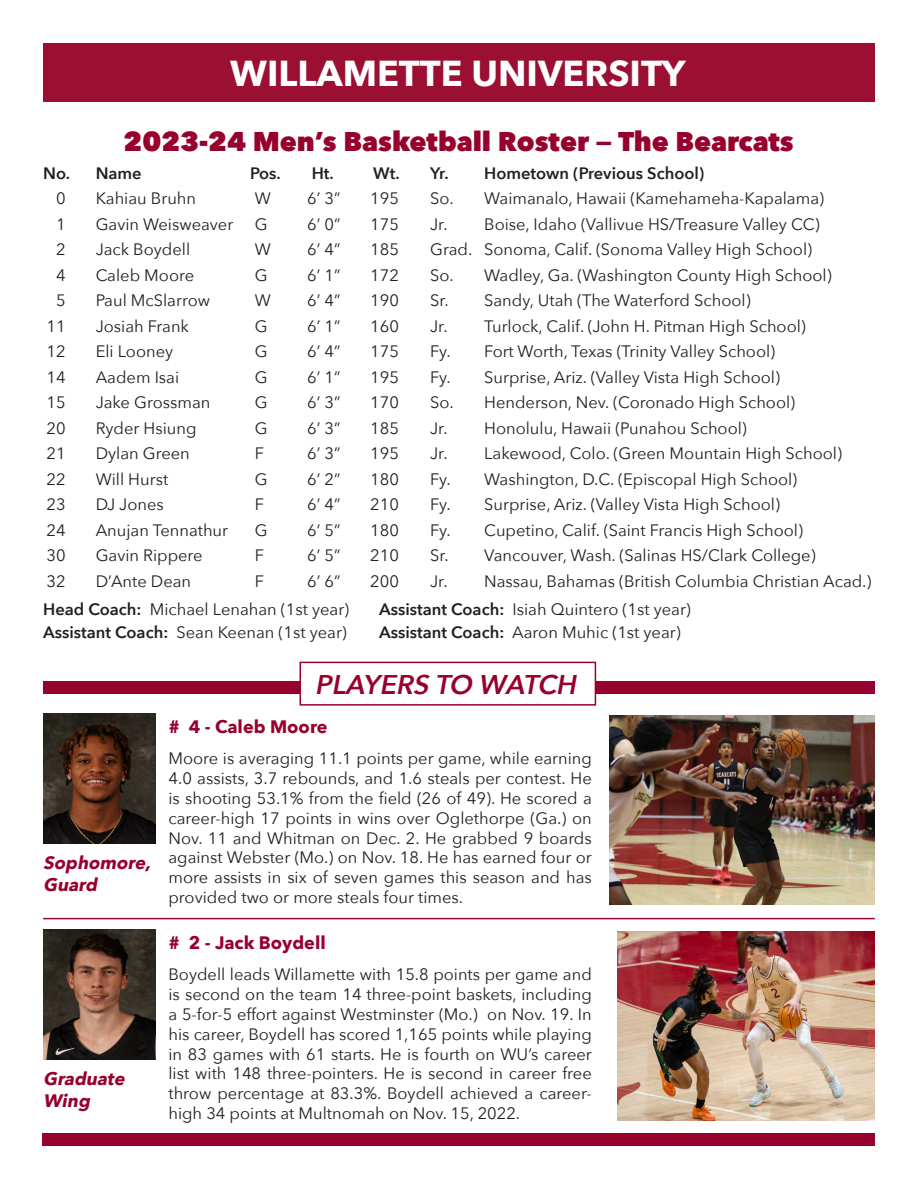
<style>
.page{position:relative;width:918px;height:1188px;background:#fff}
.page>*{position:absolute;margin:0;border:0;box-sizing:border-box;transform-origin:0 0}
.t1{font:700 36px "Avenir Next";color:#fff}
.t2{font:800 27px "Avenir Next";color:#98012d}
.t3{font:italic 600 27px "Avenir Next";color:#98012d}
.PTW__Name{font:700 18px "Avenir Next";color:#98012d}
.PTW__Name-2{font:italic 700 18px/21.6px "Avenir Next";color:#98012d}
.PTW__Details{font:16.5px/19.8px "Avenir Next";color:#231f20;text-align:justify}
.t4{font:600 16.5px "Avenir Next";color:#231f20}
.s1{font-weight:600}
</style>
<div class="page">
<div style="left:43px;top:43px;width:832px;height:59px;background:#9b0f32"></div>
<img style="left:610px;top:715px;width:265px;height:190px">
<img style="left:43px;top:713px;width:112px;height:130px">
<div style="left:43px;top:681px;width:831px;height:12px;background:#98012d"></div>
<div style="left:300px;top:662px;width:296px;height:44px;background:#fff;border:2px solid #98012d"></div>
<img style="left:617px;top:931px;width:258px;height:189px">
<img style="left:43px;top:929px;width:112px;height:130px">
<hr style="left:43px;top:918px;width:832px;height:1px;background:#98012d">
<div style="left:42px;top:1133px;width:833px;height:12px;background:#98012d"></div>
<p class="t1" style="left:230px;top:42px;width:457px">WILLAMETTE UNIVERSITY</p>
<p class="t2" style="left:124px;top:125px;width:672px">2023-24 Men’s Basketball Roster — The Bearcats</p>
<p class="t4" style="left:43px;top:159px;width:100px">No. Name</p>
<p class="t4" style="left:250px;top:159px;width:32px">Pos.</p>
<p class="t4" style="left:312px;top:159px;width:89px">Ht. Wt.</p>
<p class="t4" style="left:430px;top:159px;width:276px">Yr. Hometown (Previous School)</p>
<p class="PTW__Details" style="left:56px;top:188px;width:11px">0</p>
<p class="PTW__Details" style="left:96px;top:188px;width:102px">Kahiau Bruhn</p>
<p class="PTW__Details" style="left:255px;top:188px;width:18px">W</p>
<p class="PTW__Details" style="left:307px;top:188px;width:35px">6’ 3”</p>
<p class="PTW__Details" style="left:370px;top:188px;width:30px">195</p>
<p class="PTW__Details" style="left:430px;top:188px;width:395px">So. Waimanalo, Hawaii (Kamehameha-Kapalama)</p>
<p class="PTW__Details" style="left:56px;top:213px;width:11px">1</p>
<p class="PTW__Details" style="left:96px;top:213px;width:139px">Gavin Weisweaver</p>
<p class="PTW__Details" style="left:255px;top:213px;width:14px">G</p>
<p class="PTW__Details" style="left:307px;top:213px;width:35px">6’ 0”</p>
<p class="PTW__Details" style="left:370px;top:213px;width:30px">175</p>
<p class="PTW__Details" style="left:430px;top:213px;width:391px">Jr. Boise, Idaho (Vallivue HS/Treasure Valley CC)</p>
<p class="PTW__Details" style="left:56px;top:239px;width:11px">2</p>
<p class="PTW__Details" style="left:96px;top:239px;width:96px">Jack Boydell</p>
<p class="PTW__Details" style="left:255px;top:239px;width:18px">W</p>
<p class="PTW__Details" style="left:307px;top:239px;width:35px">6’ 4”</p>
<p class="PTW__Details" style="left:370px;top:239px;width:30px">185</p>
<p class="PTW__Details" style="left:430px;top:239px;width:383px">Grad. Sonoma, Calif. (Sonoma Valley High School)</p>
<p class="PTW__Details" style="left:56px;top:264px;width:11px">4</p>
<p class="PTW__Details" style="left:96px;top:264px;width:100px">Caleb Moore</p>
<p class="PTW__Details" style="left:255px;top:264px;width:14px">G</p>
<p class="PTW__Details" style="left:307px;top:264px;width:35px">6’ 1”</p>
<p class="PTW__Details" style="left:370px;top:264px;width:30px">172</p>
<p class="PTW__Details" style="left:430px;top:264px;width:403px">So. Wadley, Ga. (Washington County High School)</p>
<p class="PTW__Details" style="left:56px;top:290px;width:11px">5</p>
<p class="PTW__Details" style="left:96px;top:290px;width:116px">Paul McSlarrow</p>
<p class="PTW__Details" style="left:255px;top:290px;width:18px">W</p>
<p class="PTW__Details" style="left:307px;top:290px;width:35px">6’ 4”</p>
<p class="PTW__Details" style="left:370px;top:290px;width:30px">190</p>
<p class="PTW__Details" style="left:430px;top:290px;width:322px">Sr. Sandy, Utah (The Waterford School)</p>
<p class="PTW__Details" style="left:47px;top:315px;width:21px">11</p>
<p class="PTW__Details" style="left:96px;top:315px;width:95px">Josiah Frank</p>
<p class="PTW__Details" style="left:255px;top:315px;width:14px">G</p>
<p class="PTW__Details" style="left:307px;top:315px;width:35px">6’ 1”</p>
<p class="PTW__Details" style="left:370px;top:315px;width:30px">160</p>
<p class="PTW__Details" style="left:430px;top:315px;width:377px">Jr. Turlock, Calif. (John H. Pitman High School)</p>
<p class="PTW__Details" style="left:47px;top:341px;width:21px">12</p>
<p class="PTW__Details" style="left:96px;top:341px;width:79px">Eli Looney</p>
<p class="PTW__Details" style="left:255px;top:341px;width:14px">G</p>
<p class="PTW__Details" style="left:307px;top:341px;width:35px">6’ 4”</p>
<p class="PTW__Details" style="left:370px;top:341px;width:30px">175</p>
<p class="PTW__Details" style="left:430px;top:341px;width:347px">Fy. Fort Worth, Texas (Trinity Valley School)</p>
<p class="PTW__Details" style="left:47px;top:366px;width:21px">14</p>
<p class="PTW__Details" style="left:96px;top:366px;width:85px">Aadem Isai</p>
<p class="PTW__Details" style="left:255px;top:366px;width:14px">G</p>
<p class="PTW__Details" style="left:307px;top:366px;width:35px">6’ 1”</p>
<p class="PTW__Details" style="left:370px;top:366px;width:30px">195</p>
<p class="PTW__Details" style="left:430px;top:366px;width:351px">Fy. Surprise, Ariz. (Valley Vista High School)</p>
<p class="PTW__Details" style="left:47px;top:392px;width:21px">15</p>
<p class="PTW__Details" style="left:96px;top:392px;width:116px">Jake Grossman</p>
<p class="PTW__Details" style="left:255px;top:392px;width:14px">G</p>
<p class="PTW__Details" style="left:307px;top:392px;width:35px">6’ 3”</p>
<p class="PTW__Details" style="left:370px;top:392px;width:30px">170</p>
<p class="PTW__Details" style="left:430px;top:392px;width:367px">So. Henderson, Nev. (Coronado High School)</p>
<p class="PTW__Details" style="left:47px;top:417px;width:21px">20</p>
<p class="PTW__Details" style="left:96px;top:417px;width:102px">Ryder Hsiung</p>
<p class="PTW__Details" style="left:255px;top:417px;width:14px">G</p>
<p class="PTW__Details" style="left:307px;top:417px;width:35px">6’ 3”</p>
<p class="PTW__Details" style="left:370px;top:417px;width:30px">185</p>
<p class="PTW__Details" style="left:430px;top:417px;width:318px">Jr. Honolulu, Hawaii (Punahou School)</p>
<p class="PTW__Details" style="left:47px;top:443px;width:21px">21</p>
<p class="PTW__Details" style="left:96px;top:443px;width:96px">Dylan Green</p>
<p class="PTW__Details" style="left:255px;top:443px;width:11px">F</p>
<p class="PTW__Details" style="left:307px;top:443px;width:35px">6’ 3”</p>
<p class="PTW__Details" style="left:370px;top:443px;width:30px">195</p>
<p class="PTW__Details" style="left:430px;top:443px;width:413px">Jr. Lakewood, Colo. (Green Mountain High School)</p>
<p class="PTW__Details" style="left:47px;top:468px;width:21px">22</p>
<p class="PTW__Details" style="left:96px;top:468px;width:74px">Will Hurst</p>
<p class="PTW__Details" style="left:255px;top:468px;width:14px">G</p>
<p class="PTW__Details" style="left:307px;top:468px;width:35px">6’ 2”</p>
<p class="PTW__Details" style="left:370px;top:468px;width:30px">180</p>
<p class="PTW__Details" style="left:430px;top:468px;width:369px">Fy. Washington, D.C. (Episcopal High School)</p>
<p class="PTW__Details" style="left:47px;top:494px;width:21px">23</p>
<p class="PTW__Details" style="left:96px;top:494px;width:70px">DJ Jones</p>
<p class="PTW__Details" style="left:255px;top:494px;width:11px">F</p>
<p class="PTW__Details" style="left:307px;top:494px;width:35px">6’ 4”</p>
<p class="PTW__Details" style="left:370px;top:494px;width:30px">210</p>
<p class="PTW__Details" style="left:430px;top:494px;width:351px">Fy. Surprise, Ariz. (Valley Vista High School)</p>
<p class="PTW__Details" style="left:47px;top:519px;width:21px">24</p>
<p class="PTW__Details" style="left:96px;top:519px;width:134px">Anujan Tennathur</p>
<p class="PTW__Details" style="left:255px;top:519px;width:14px">G</p>
<p class="PTW__Details" style="left:307px;top:519px;width:35px">6’ 5”</p>
<p class="PTW__Details" style="left:370px;top:519px;width:30px">180</p>
<p class="PTW__Details" style="left:430px;top:519px;width:374px">Fy. Cupetino, Calif. (Saint Francis High School)</p>
<p class="PTW__Details" style="left:47px;top:545px;width:21px">30</p>
<p class="PTW__Details" style="left:96px;top:545px;width:109px">Gavin Rippere</p>
<p class="PTW__Details" style="left:255px;top:545px;width:11px">F</p>
<p class="PTW__Details" style="left:307px;top:545px;width:35px">6’ 5”</p>
<p class="PTW__Details" style="left:370px;top:545px;width:30px">210</p>
<p class="PTW__Details" style="left:430px;top:545px;width:387px">Sr. Vancouver, Wash. (Salinas HS/Clark College)</p>
<p class="PTW__Details" style="left:47px;top:570px;width:21px">32</p>
<p class="PTW__Details" style="left:96px;top:570px;width:97px">D’Ante Dean</p>
<p class="PTW__Details" style="left:255px;top:570px;width:11px">F</p>
<p class="PTW__Details" style="left:307px;top:570px;width:35px">6’ 6”</p>
<p class="PTW__Details" style="left:370px;top:570px;width:30px">200</p>
<p class="PTW__Details" style="left:430px;top:570px;width:443px">Jr. Nassau, Bahamas (British Columbia Christian Acad.)</p>
<p class="PTW__Details" style="left:43px;top:599px;width:308px"><span class="s1">Head Coach:</span> Michael Lenahan (1st year)</p>
<p class="PTW__Details" style="left:379px;top:599px;width:313px"><span class="s1">Assistant Coach:</span> Isiah Quintero (1st year)</p>
<p class="PTW__Details" style="left:43px;top:621px;width:305px"><span class="s1">Assistant Coach:</span> Sean Keenan (1st year)</p>
<p class="PTW__Details" style="left:379px;top:621px;width:303px"><span class="s1">Assistant Coach:</span> Aaron Muhic (1st year)</p>
<p class="PTW__Name-2" style="left:43px;top:852px;width:114px">Sophomore,<br>Guard</p>
<p class="PTW__Name-2" style="left:43px;top:1068px;width:88px">Graduate<br>Wing</p>
<h3 class="t3" style="left:315px;top:661px;width:270px">PLAYERS TO WATCH</h3>
<p class="PTW__Name" style="left:169px;top:711px;width:160px"># 4 - Caleb Moore</p>
<p class="PTW__Details" style="left:168px;top:748px;width:425px">Moore is averaging 11.1 points per game, while earning 4.0 assists, 3.7 rebounds, and 1.6 steals per contest. He is shooting 53.1% from the field (26 of 49). He scored a career-high 17 points in wins over Oglethorpe (Ga.) on Nov. 11 and Whitman on Dec. 2. He grabbed 9 boards against Webster (Mo.) on Nov. 18. He has earned four or more assists in six of seven games this season and has provided two or more steals four times.</p>
<p class="PTW__Name" style="left:169px;top:927px;width:158px"># 2 - Jack Boydell</p>
<p class="PTW__Details" style="left:168px;top:964px;width:425px">Boydell leads Willamette with 15.8 points per game and is second on the team 14 three-point baskets, including a 5-for-5 effort against Westminster (Mo.) on Nov. 19. In his career, Boydell has scored 1,165 points while playing in 83 games with 61 starts. He is fourth on WU’s career list with 148 three-pointers. He is second in career free throw percentage at 83.3%. Boydell achieved a career&shy;high 34 points at Multnomah on Nov. 15, 2022.</p>
</div>
